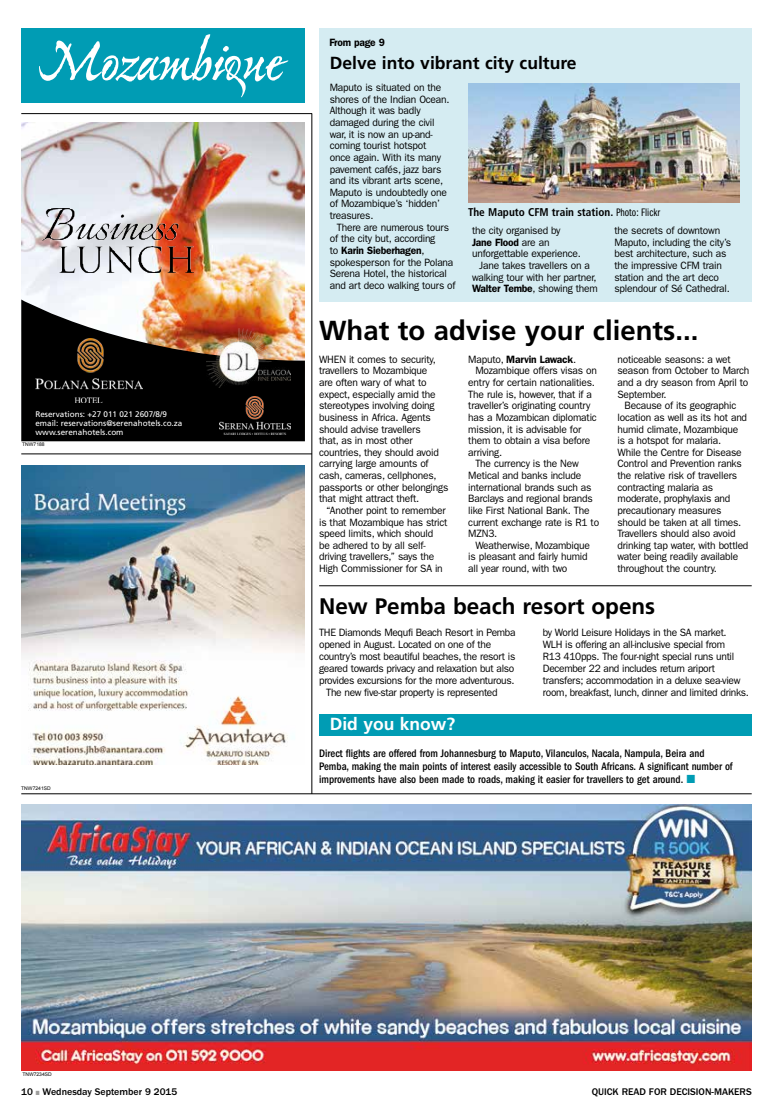
<style>
.page{position:relative;width:773px;height:1113px;background:#fff}
.page>*{position:absolute;margin:0;border:0;box-sizing:border-box;transform-origin:0 0}
.t1{font:700 27.5px "Frutiger LT Std";color:#000}
.t2{font:700 22.5px "Frutiger LT Std";color:#000}
.t3{font:700 17.5px "Frutiger LT Std";color:#000}
.t4{font:700 17.5px "Frutiger LT Std";color:#fff}
.t5{font:500 condensed 11.25px/13.1px "ITC Franklin Gothic Std";color:#000;scale:.96 1}
.t6{font:700 condensed 11.25px "Frutiger LT Std";color:#000}
.t7{font:10.62px/11.6px "ITC Franklin Gothic Std";letter-spacing:-.02em;color:#000;scale:.96 1}
.t8{font:600 10.62px "ITC Franklin Gothic Std";letter-spacing:-.02em;color:#000;scale:.96 1}
.t9{font:500 10px "ITC Franklin Gothic Std";color:#000}
.t10{font:8.12px/8.8px "Frutiger LT Std";color:#fff}
.t11{font:5px "Arial";color:#000}
.s1{font-weight:400}
.s2{font-family:"ITC Franklin Gothic Std Bk Cp";font-weight:400;font-stretch:normal}
.s3{font-weight:600}
.s4{color:#9d9d9c}
</style>
<div class="page">
<div style="left:319px;top:28px;width:432px;height:274px;background:#d5ecf2"></div>
<hr style="left:21px;top:454px;width:291px;height:1px;background:#000">
<hr style="left:21px;top:793px;width:730px;height:1px;background:#000">
<hr style="left:21px;top:113px;width:291px;height:1px;background:#000">
<hr style="left:311px;top:113px;width:1px;height:681px;background:#000">
<img style="left:21px;top:804px;width:730px;height:266px">
<div style="left:319px;top:714px;width:432px;height:21px;background:#009cb4"></div>
<img style="left:468px;top:84px;width:271px;height:119px">
<div style="left:21px;top:28px;width:284px;height:75px;background:#009cb4"></div>
<svg style="left:39px;top:34px;width:249px;height:63px"></svg>
<hr style="left:319px;top:585px;width:432px;height:1px;background:#000">
<img style="left:21px;top:465px;width:284px;height:299px">
<img style="left:21px;top:122px;width:284px;height:177px">
<img style="left:21px;top:299px;width:284px;height:142px">
<img style="left:207px;top:329px;width:84px;height:59px">
<img style="left:219px;top:396px;width:72px;height:38px">
<img style="left:43px;top:209px;width:150px;height:63px">
<img style="left:35px;top:338px;width:108px;height:64px">
<p class="t10" style="left:35px;top:410px;width:148px">Reservations: +27 011 021 2607/8/9 email: reservations@serenahotels.co.za www.serenahotels.com</p>
<p class="t11" style="left:22px;top:441px;width:24px">TNW7188</p>
<p class="t11" style="left:21px;top:784px;width:31px">TNW7241SD</p>
<p class="t11" style="left:22px;top:1070px;width:31px">TNW7234SD</p>
<p class="t8" style="left:329px;top:36px;width:59px">From page 9</p>
<p class="t3" style="left:330px;top:52px;width:248px">Delve into vibrant city culture</p>
<p class="t7" style="left:330px;top:82px;width:118px">Maputo is situated on the</p>
<p class="t7" style="left:330px;top:93px;width:126px">shores of the Indian Ocean.</p>
<p class="t7" style="left:330px;top:105px;width:96px">Although it was badly</p>
<p class="t7" style="left:330px;top:117px;width:111px">damaged during the civil</p>
<p class="t7" style="left:330px;top:128px;width:109px">war, it is now an up-and-</p>
<p class="t7" style="left:330px;top:140px;width:102px">coming tourist hotspot</p>
<p class="t7" style="left:330px;top:152px;width:117px">once again. With its many</p>
<p class="t7" style="left:330px;top:163px;width:118px">pavement cafés, jazz bars</p>
<p class="t7" style="left:330px;top:175px;width:120px">and its vibrant arts scene,</p>
<p class="t7" style="left:330px;top:186px;width:124px">Maputo is undoubtedly one</p>
<p class="t7" style="left:330px;top:198px;width:116px">of Mozambique’s ‘hidden’</p>
<p class="t7" style="left:330px;top:210px;width:47px">treasures.</p>
<p class="t7" style="left:337px;top:221px;width:118px">There are numerous tours</p>
<p class="t7" style="left:330px;top:233px;width:111px">of the city but, according</p>
<p class="t8" style="left:330px;top:244px;width:100px"><span class="s1">to</span> Karin Sieberhagen<span class="s1">,</span></p>
<p class="t7" style="left:330px;top:256px;width:130px">spokesperson for the Polana</p>
<p class="t7" style="left:330px;top:268px;width:123px">Serena Hotel, the historical</p>
<p class="t7" style="left:330px;top:279px;width:133px">and art deco walking tours of</p>
<p class="t6" style="left:468px;top:206px;width:193px">The Maputo CFM train station. <span class="s2">Photo: Flickr</span></p>
<p class="t7" style="left:614px;top:225px;width:123px">the secrets of downtown<br>Maputo, including the city’s best architecture, such as the impressive CFM train station and the art deco splendour of Sé Cathedral.</p>
<p class="t1" style="left:319px;top:315px;width:381px">What to advise your clients...</p>
<p class="t7" style="left:319px;top:353px;width:123px">WHEN it comes to security,</p>
<p class="t7" style="left:319px;top:365px;width:114px">travellers to Mozambique</p>
<p class="t7" style="left:319px;top:377px;width:113px">are often wary of what to</p>
<p class="t7" style="left:319px;top:388px;width:123px">expect, especially amid the</p>
<p class="t7" style="left:319px;top:400px;width:122px">stereotypes involving doing</p>
<p class="t7" style="left:319px;top:411px;width:118px">business in Africa. Agents</p>
<p class="t7" style="left:319px;top:423px;width:107px">should advise travellers</p>
<p class="t7" style="left:319px;top:435px;width:99px">that, as in most other</p>
<p class="t7" style="left:319px;top:446px;width:126px">countries, they should avoid</p>
<p class="t7" style="left:319px;top:458px;width:116px">carrying large amounts of</p>
<p class="t7" style="left:319px;top:470px;width:124px">cash, cameras, cellphones,</p>
<p class="t7" style="left:319px;top:481px;width:136px">passports or other belongings</p>
<p class="t7" style="left:319px;top:493px;width:106px">that might attract theft.</p>
<p class="t7" style="left:326px;top:504px;width:126px">“Another point to remember</p>
<p class="t7" style="left:319px;top:516px;width:135px">is that Mozambique has strict</p>
<p class="t7" style="left:319px;top:528px;width:120px">speed limits, which should</p>
<p class="t7" style="left:319px;top:539px;width:112px">be adhered to by all self-</p>
<p class="t7" style="left:319px;top:551px;width:122px">driving travellers,” says the</p>
<p class="t7" style="left:319px;top:563px;width:130px">High Commissioner for SA in</p>
<p class="t7" style="left:472px;top:225px;width:94px">the city organised by</p>
<p class="t8" style="left:472px;top:236px;width:82px">Jane Flood <span class="s1">are an</span></p>
<p class="t7" style="left:472px;top:248px;width:115px">unforgettable experience.</p>
<p class="t7" style="left:479px;top:260px;width:117px">Jane takes travellers on a</p>
<p class="t7" style="left:472px;top:271px;width:131px">walking tour with her partner,</p>
<p class="t7" style="left:472px;top:283px;width:132px"><span class="s3">Walter Tembe</span>, showing them</p>
<p class="t8" style="left:468px;top:353px;width:114px"><span class="s1">Maputo,</span> Marvin Lawack<span class="s1">.</span></p>
<p class="t7" style="left:475px;top:365px;width:128px">Mozambique offers visas on</p>
<p class="t7" style="left:468px;top:377px;width:133px">entry for certain nationalities.</p>
<p class="t7" style="left:468px;top:388px;width:130px">The rule is, however, that if a</p>
<p class="t7" style="left:468px;top:400px;width:129px">traveller’s originating country</p>
<p class="t7" style="left:468px;top:411px;width:135px">has a Mozambican diplomatic</p>
<p class="t7" style="left:468px;top:423px;width:119px">mission, it is advisable for</p>
<p class="t7" style="left:468px;top:435px;width:129px">them to obtain a visa before</p>
<p class="t7" style="left:468px;top:446px;width:37px">arriving.</p>
<p class="t7" style="left:475px;top:458px;width:109px">The currency is the New</p>
<p class="t7" style="left:468px;top:470px;width:119px">Metical and banks include</p>
<p class="t7" style="left:468px;top:481px;width:130px">international brands such as</p>
<p class="t7" style="left:468px;top:493px;width:131px">Barclays and regional brands</p>
<p class="t7" style="left:468px;top:504px;width:128px">like First National Bank. The</p>
<p class="t7" style="left:468px;top:516px;width:138px">current exchange rate is R1 to</p>
<p class="t7" style="left:468px;top:528px;width:32px">MZN3.</p>
<p class="t7" style="left:475px;top:539px;width:121px">Weatherwise, Mozambique</p>
<p class="t7" style="left:468px;top:551px;width:126px">is pleasant and fairly humid</p>
<p class="t7" style="left:468px;top:563px;width:105px">all year round, with two</p>
<p class="t7" style="left:617px;top:353px;width:119px">noticeable seasons: a wet</p>
<p class="t7" style="left:617px;top:365px;width:139px">season from October to March</p>
<p class="t7" style="left:617px;top:377px;width:138px">and a dry season from April to</p>
<p class="t7" style="left:617px;top:388px;width:53px">September.</p>
<p class="t7" style="left:624px;top:400px;width:118px">Because of its geographic</p>
<p class="t7" style="left:617px;top:411px;width:136px">location as well as its hot and</p>
<p class="t7" style="left:617px;top:423px;width:127px">humid climate, Mozambique</p>
<p class="t7" style="left:617px;top:435px;width:109px">is a hotspot for malaria.</p>
<p class="t7" style="left:617px;top:446px;width:131px">While the Centre for Disease</p>
<p class="t7" style="left:617px;top:458px;width:131px">Control and Prevention ranks</p>
<p class="t7" style="left:617px;top:470px;width:126px">the relative risk of travellers</p>
<p class="t7" style="left:617px;top:481px;width:101px">contracting malaria as</p>
<p class="t7" style="left:617px;top:493px;width:119px">moderate, prophylaxis and</p>
<p class="t7" style="left:617px;top:504px;width:110px">precautionary measures</p>
<p class="t7" style="left:617px;top:516px;width:130px">should be taken at all times.</p>
<p class="t7" style="left:617px;top:528px;width:124px">Travellers should also avoid</p>
<p class="t7" style="left:617px;top:539px;width:138px">drinking tap water, with bottled</p>
<p class="t7" style="left:617px;top:551px;width:127px">water being readily available</p>
<p class="t7" style="left:617px;top:563px;width:105px">throughout the country.</p>
<p class="t2" style="left:319px;top:593px;width:337px">New Pemba beach resort opens</p>
<p class="t7" style="left:319px;top:627px;width:206px">THE Diamonds Mequfi Beach Resort in Pemba</p>
<p class="t7" style="left:319px;top:639px;width:181px">opened in August. Located on one of the</p>
<p class="t7" style="left:319px;top:650px;width:206px">country’s most beautiful beaches, the resort is</p>
<p class="t7" style="left:319px;top:662px;width:205px">geared towards privacy and relaxation but also</p>
<p class="t7" style="left:319px;top:674px;width:205px">provides excursions for the more adventurous.</p>
<p class="t7" style="left:326px;top:686px;width:180px">The new five-star property is represented</p>
<p class="t4" style="left:330px;top:714px;width:127px">Did you know?</p>
<p class="t7" style="left:543px;top:627px;width:216px">by World Leisure Holidays in the SA market.<br>WLH is offering an all-inclusive special from<br>R13 410pps. The four-night special runs until December 22 and includes return ariport transfers; accommodation in a deluxe sea-view room, breakfast, lunch, dinner and limited drinks.</p>
<p class="t5" style="left:319px;top:747px;width:432px">Direct flights are offered from Johannesburg to Maputo, Vilanculos, Nacala, Nampula, Beira and<br>Pemba, making the main points of interest easily accessible to South Africans. A significant number of improvements have also been made to roads, making it easier for travellers to get around.</p>
<p class="t9" style="left:21px;top:1086px;width:158px">10 <span class="s4">■</span> Wednesday September 9 2015</p>
<p class="t9" style="left:591px;top:1086px;width:161px">QUICK READ FOR DECISION-MAKERS</p>
</div>
